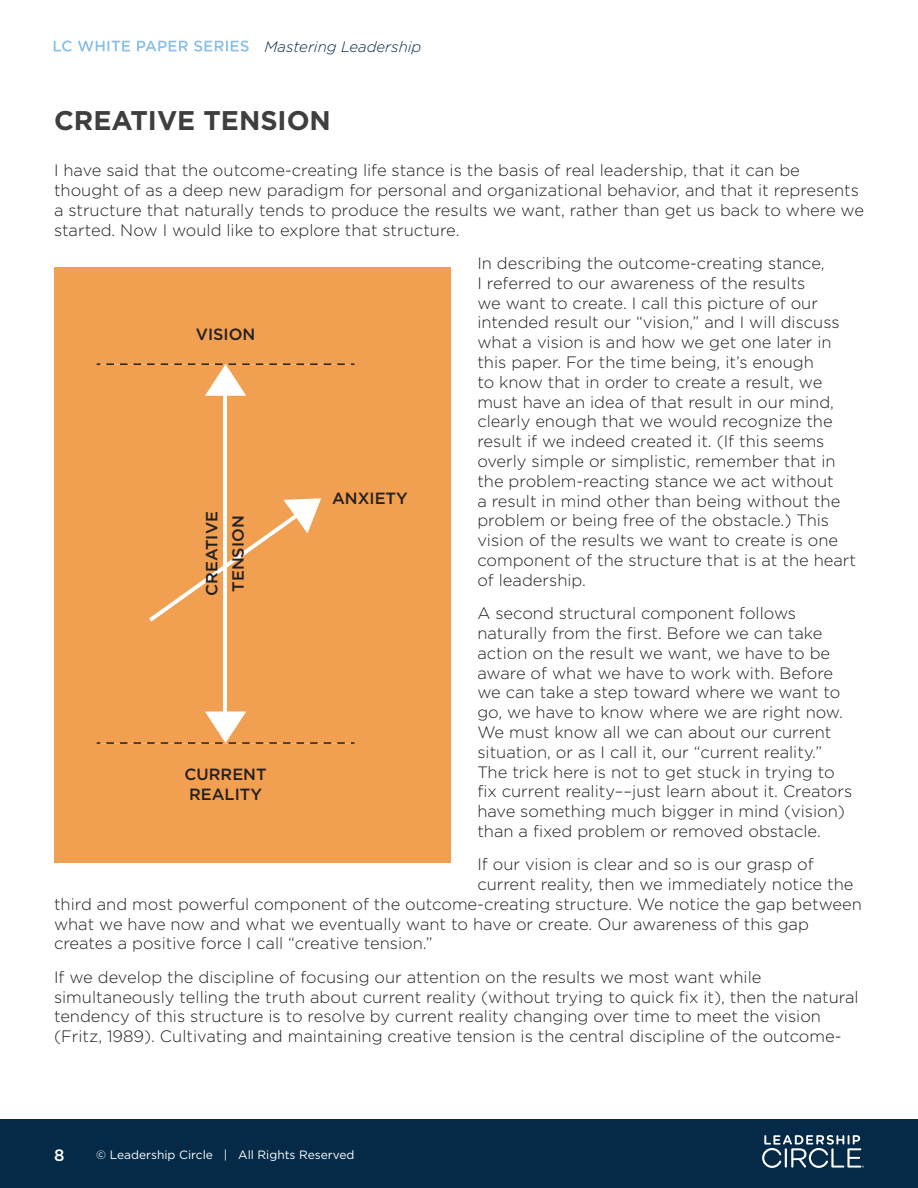
<style>
.page{position:relative;width:918px;height:1188px;background:#fff}
.page>*{position:absolute;margin:0;border:0;box-sizing:border-box;transform-origin:0 0}
.Header_Style_1{font:700 27px "Gotham";color:#3e3e3f}
.Paragraph_Style_1{font:300 16.5px/19.8px "Gotham";color:#231f20}
.t1{font:500 16.5px "Gotham";color:#fff}
.t2{font:500 16.2px/19.5px "Gotham";color:#231f20}
.t3{font:italic 300 15px "Gotham";color:#042a47}
.t4{font:12px "Gotham";color:#fff}
</style>
<div class="page">
<svg style="left:54px;top:41px;width:18px;height:11px"></svg>
<svg style="left:78px;top:41px;width:52px;height:11px"></svg>
<svg style="left:137px;top:41px;width:51px;height:10px"></svg>
<svg style="left:194px;top:41px;width:55px;height:11px"></svg>
<div style="left:0;top:1119px;width:918px;height:69px;background:#042a47"></div>
<svg style="left:762px;top:1135px;width:102px;height:33px"></svg>
<div style="left:54px;top:267px;width:396px;height:596px;background:#f19f51"></div>
<hr style="left:223px;top:393px;width:4px;height:322px;background:#fff">
<svg style="left:149px;top:498px;width:172px;height:124px"></svg>
<svg style="left:106px;top:363px;width:249px;height:33px"></svg>
<svg style="left:106px;top:712px;width:249px;height:32px"></svg>
<p class="t3" style="left:265px;top:37px;width:158px">Mastering Leadership</p>
<p class="Header_Style_1" style="left:54px;top:102px;width:278px">CREATIVE TENSION</p>
<p class="Paragraph_Style_1" style="left:54px;top:160px;width:812px">I have said that the outcome-creating life stance is the basis of real leadership, that it can be thought of as a deep new paradigm for personal and organizational behavior, and that it represents a structure that naturally tends to produce the results we want, rather than get us back to where we started. Now I would like to explore that structure.</p>
<p class="Paragraph_Style_1" style="left:477px;top:253px;width:380px">In describing the outcome-creating stance,<br>I referred to our awareness of the results<br>we want to create. I call this picture of our intended result our “vision,” and I will discuss what a vision is and how we get one later in this paper. For the time being, it’s enough<br>to know that in order to create a result, we must have an idea of that result in our mind, clearly enough that we would recognize the result if we indeed created it. (If this seems overly simple or simplistic, remember that in the problem-reacting stance we act without<br>a result in mind other than being without the problem or being free of the obstacle.) This vision of the results we want to create is one component of the structure that is at the heart of leadership.</p>
<p class="Paragraph_Style_1" style="left:477px;top:603px;width:376px">A second structural component follows naturally from the first. Before we can take action on the result we want, we have to be aware of what we have to work with. Before we can take a step toward where we want to go, we have to know where we are right now.<br>We must know all we can about our current situation, or as I call it, our “current reality.” The trick here is not to get stuck in trying to fix current reality––just learn about it. Creators have something much bigger in mind (vision) than a fixed problem or removed obstacle.</p>
<p class="Paragraph_Style_1" style="left:477px;top:854px;width:338px">If our vision is clear and so is our grasp of</p>
<p class="Paragraph_Style_1" style="left:477px;top:874px;width:378px">current reality, then we immediately notice the</p>
<p class="Paragraph_Style_1" style="left:54px;top:894px;width:809px">third and most powerful component of the outcome-creating structure. We notice the gap between</p>
<p class="Paragraph_Style_1" style="left:54px;top:914px;width:756px">what we have now and what we eventually want to have or create. Our awareness of this gap</p>
<p class="Paragraph_Style_1" style="left:54px;top:933px;width:380px">creates a positive force I call “creative tension.”</p>
<p class="Paragraph_Style_1" style="left:54px;top:967px;width:806px">If we develop the discipline of focusing our attention on the results we most want while simultaneously telling the truth about current reality (without trying to quick fix it), then the natural tendency of this structure is to resolve by current reality changing over time to meet the vision (Fritz, 1989). Cultivating and maintaining creative tension is the central discipline of the outcome-</p>
<p class="t2" style="left:196px;top:324px;width:61px">VISION</p>
<p class="t2" style="left:332px;top:489px;width:77px">ANXIETY</p>
<p class="t2" style="left:198px;top:596px;width:86px;line-height:26.5px;rotate:-90deg">CREATIVE<br>TENSION</p>
<p class="t2" style="left:185px;top:765px;width:83px">CURRENT<br>REALITY</p>
<p class="t1" style="left:54px;top:1144px;width:12px">8</p>
<p class="t4" style="left:96px;top:1147px;width:260px">© Leadership Circle | All Rights Reserved</p>
</div>
